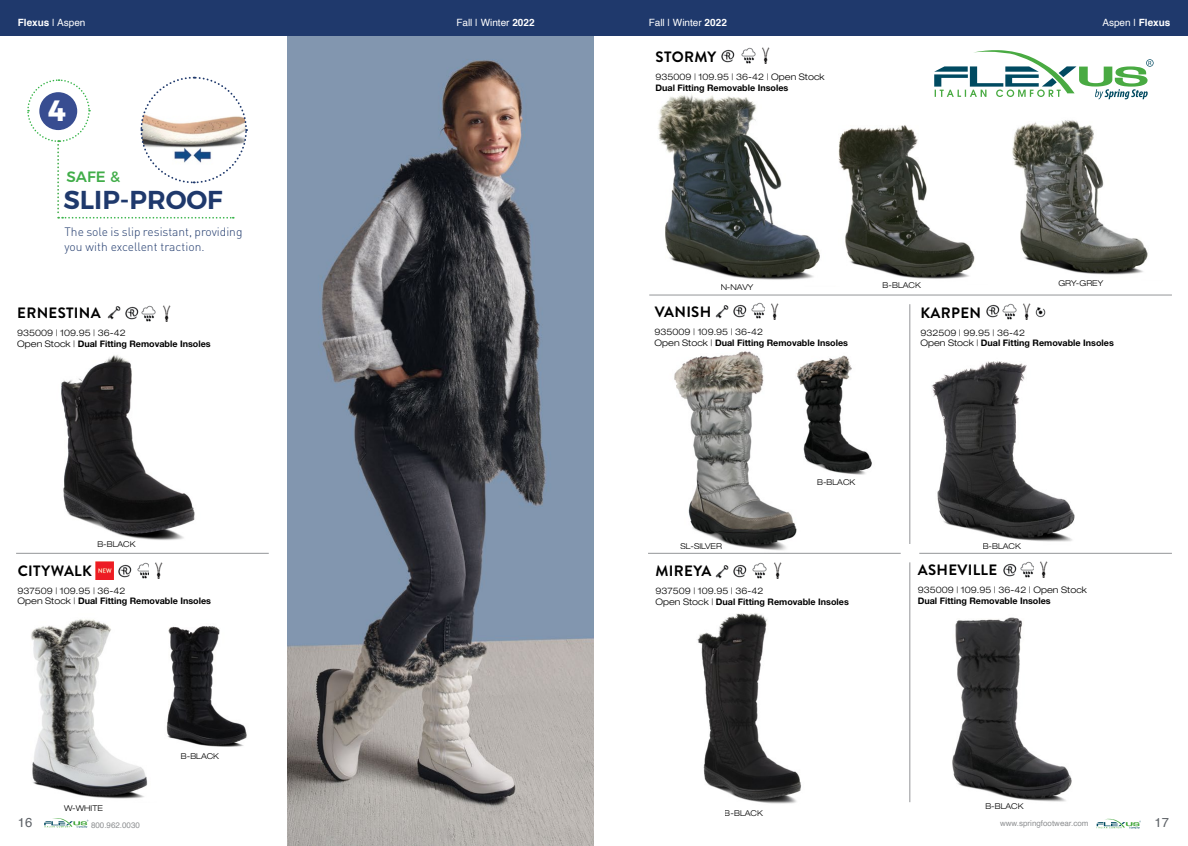
<style>
.page{position:relative;width:1188px;height:846px;background:#fff}
.page>*{position:absolute;margin:0;border:0;box-sizing:border-box;transform-origin:0 0}
.t1{font:700 29.3px "Montserrat";color:#fff}
.t2{font:600 25.9px "Montserrat";color:#1f396c}
.t3{font:700 15px "Brandon Grotesque";letter-spacing:.02em;color:#000}
.t4{font:500 15px "Montserrat";color:#41ad49}
.t5{font:13px "Helvetica";color:#5d6166}
.t6{font:300 12px/14.4px "DIN";color:#1f396c}
.t7{font:10px "Helvetica";color:#fff}
.t8{font:700 10px "Helvetica";color:#fff}
.t9{font:300 expanded 9px/10.8px "Helvetica Neue LT Pro";color:#000}
.t10{font:700 9px "Helvetica Neue LT Pro";color:#000}
.t11{font:300 expanded 8px "Helvetica Neue LT Pro";color:#000}
.t12{font:8px "Helvetica";color:#8e9092}
.s1{font-weight:400}
.s2{font-weight:700}
.s3{font-weight:700;font-stretch:normal}
</style>
<div class="page">
<svg style="left:1097px;top:819px;width:44px;height:10px"></svg>
<svg style="left:44px;top:818px;width:44px;height:10px"></svg>
<hr style="left:910px;top:304px;width:1px;height:240px;background:#939598">
<hr style="left:910px;top:562px;width:1px;height:240px;background:#939598">
<hr style="left:16px;top:553px;width:253px;height:1px;background:#939598">
<hr style="left:648px;top:553px;width:253px;height:1px;background:#939598">
<hr style="left:919px;top:553px;width:253px;height:1px;background:#939598">
<img style="left:697px;top:613px;width:104px;height:191px">
<img style="left:287px;top:36px;width:307px;height:810px">
<img style="left:733px;top:564px;width:14px;height:14px">
<img style="left:752px;top:562px;width:30px;height:17px">
<img style="left:715px;top:565px;width:14px;height:14px">
<img style="left:952px;top:617px;width:120px;height:185px">
<img style="left:1003px;top:561px;width:31px;height:17px">
<img style="left:1040px;top:561px;width:8px;height:17px">
<img style="left:61px;top:355px;width:134px;height:185px">
<img style="left:107px;top:305px;width:64px;height:17px">
<img style="left:932px;top:361px;width:143px;height:181px">
<img style="left:986px;top:304px;width:14px;height:14px">
<img style="left:1002px;top:303px;width:29px;height:17px">
<img style="left:1035px;top:307px;width:11px;height:11px">
<img style="left:658px;top:94px;width:162px;height:186px">
<img style="left:721px;top:49px;width:14px;height:14px">
<img style="left:741px;top:47px;width:29px;height:17px">
<svg style="left:934px;top:50px;width:220px;height:49px"></svg>
<img style="left:838px;top:125px;width:137px;height:154px">
<img style="left:1012px;top:120px;width:136px;height:155px">
<img style="left:648px;top:351px;width:196px;height:203px">
<img style="left:771px;top:351px;width:101px;height:128px">
<img style="left:715px;top:302px;width:50px;height:17px">
<img style="left:771px;top:303px;width:8px;height:17px">
<img style="left:96px;top:561px;width:18px;height:18px">
<img style="left:31px;top:619px;width:117px;height:180px">
<img style="left:136px;top:619px;width:111px;height:131px">
<hr style="left:649px;top:295px;width:523px;height:1px;background:#939598">
<img style="left:118px;top:562px;width:31px;height:17px">
<img style="left:155px;top:562px;width:8px;height:17px">
<div style="left:594px;top:0;width:594px;height:36px;background:#1f396c"></div>
<div style="left:0;top:0;width:594px;height:36px;background:#1f396c"></div>
<svg style="left:27px;top:76px;width:221px;height:143px"></svg>
<p class="t8" style="left:18px;top:15px;width:69px">Flexus <span class="s1">| Aspen</span></p>
<p class="t7" style="left:456px;top:15px;width:80px">Fall | Winter <span class="s2">2022</span></p>
<p class="t7" style="left:649px;top:15px;width:80px">Fall | Winter <span class="s2">2022</span></p>
<p class="t7" style="left:1102px;top:15px;width:70px">Aspen | <span class="s2">Flexus</span></p>
<h1 class="t1" style="left:48px;top:86px;width:20px">4</h1>
<h3 class="t4" style="left:67px;top:165px;width:55px">SAFE &amp;</h3>
<h2 class="t2" style="left:63px;top:179px;width:161px">SLIP-PROOF</h2>
<h3 class="t6" style="left:65px;top:225px;width:180px">The sole is slip resistant, providing you with excellent traction.</h3>
<h3 class="t3" style="left:17px;top:302px;width:85px">ERNESTINA</h3>
<p class="t9" style="left:17px;top:327px;width:195px">935009 | 109.95 | 36-42<br>Open Stock | <span class="s3">Dual Fitting Removable Insoles</span></p>
<p class="t11" style="left:97px;top:540px;width:40px">B-BLACK</p>
<h3 class="t3" style="left:18px;top:560px;width:76px">CITYWALK</h3>
<p class="t9" style="left:18px;top:585px;width:195px">937509 | 109.95 | 36-42<br>Open Stock | <span class="s3">Dual Fitting Removable Insoles</span></p>
<p class="t11" style="left:181px;top:751px;width:40px">B-BLACK</p>
<h3 class="t3" style="left:656px;top:47px;width:62px">STORMY</h3>
<p class="t9" style="left:656px;top:72px;width:171px">935009 | 109.95 | 36-42 | Open Stock</p>
<p class="t10" style="left:656px;top:82px;width:134px">Dual Fitting Removable Insoles</p>
<p class="t11" style="left:721px;top:282px;width:34px">N-NAVY</p>
<p class="t11" style="left:883px;top:281px;width:40px">B-BLACK</p>
<p class="t11" style="left:1058px;top:279px;width:46px">GRY-GREY</p>
<h3 class="t3" style="left:655px;top:302px;width:58px">VANISH</h3>
<p class="t9" style="left:655px;top:327px;width:195px">935009 | 109.95 | 36-42<br>Open Stock | <span class="s3">Dual Fitting Removable Insoles</span></p>
<h3 class="t3" style="left:921px;top:302px;width:62px">KARPEN</h3>
<p class="t9" style="left:920px;top:327px;width:195px">932509 | 99.95 | 36-42<br>Open Stock | <span class="s3">Dual Fitting Removable Insoles</span></p>
<p class="t11" style="left:817px;top:477px;width:40px">B-BLACK</p>
<p class="t11" style="left:680px;top:541px;width:43px">SL-SILVER</p>
<p class="t11" style="left:983px;top:541px;width:40px">B-BLACK</p>
<h3 class="t3" style="left:656px;top:560px;width:57px">MIREYA</h3>
<p class="t9" style="left:655px;top:585px;width:195px">937509 | 109.95 | 36-42<br>Open Stock | <span class="s3">Dual Fitting Removable Insoles</span></p>
<h3 class="t3" style="left:918px;top:560px;width:81px">ASHEVILLE</h3>
<p class="t9" style="left:918px;top:585px;width:171px">935009 | 109.95 | 36-42 | Open Stock</p>
<p class="t10" style="left:918px;top:595px;width:134px">Dual Fitting Removable Insoles</p>
<p class="t11" style="left:985px;top:802px;width:40px">B-BLACK</p>
<p class="t11" style="left:64px;top:803px;width:40px">W-WHITE</p>
<p class="t11" style="left:725px;top:808px;width:40px">B-BLACK</p>
<h3 class="t5" style="left:18px;top:812px;width:16px">16</h3>
<p class="t12" style="left:91px;top:819px;width:50px">800.962.0030</p>
<p class="t12" style="left:1000px;top:817px;width:90px">www.springfootwear.com</p>
<h3 class="t5" style="left:1155px;top:812px;width:16px">17</h3>
</div>
